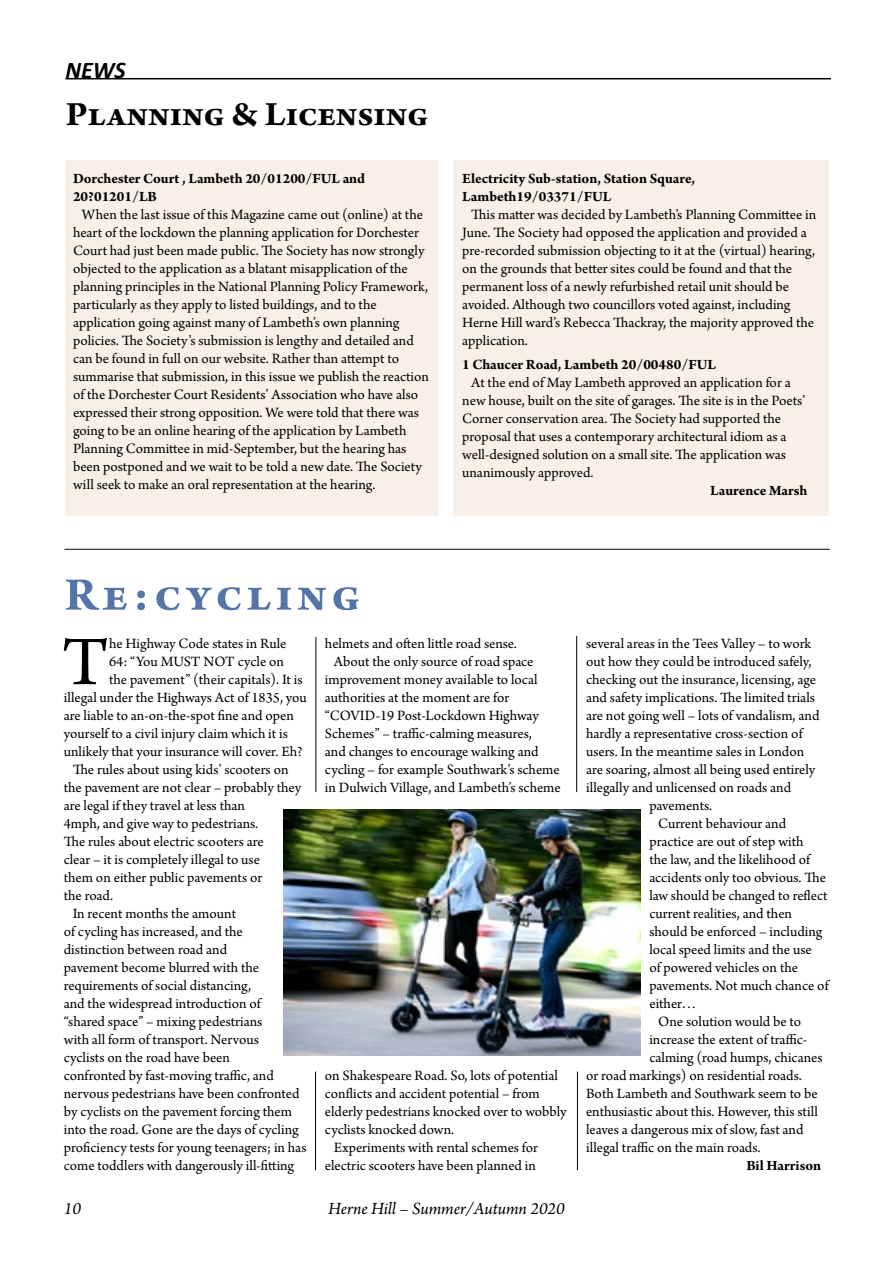
<style>
.page{position:relative;width:893px;height:1263px;background:#fff}
.page>*{position:absolute;margin:0;border:0;box-sizing:border-box;transform-origin:0 0}
.t1{font:73.2px "Arno Pro";color:#000}
.t2{font:700 49.5px "Arno Pro";letter-spacing:.085em;color:#5375a8}
.t3{font:700 36px "Arno Pro";letter-spacing:-.005em;color:#000}
.t4{font:italic 700 24px "Calibri";color:#000}
.t5{font:italic 18px "Arno Pro";color:#000}
.t6{font:15px/18px "Arno Pro";color:#000}
.t7{font:700 15px/18px "Arno Pro";color:#000}
</style>
<div class="page">
<hr style="left:577px;top:1071px;width:1px;height:99px;background:#000">
<div style="left:65px;top:160px;width:372px;height:355px;background:#f8efe8"></div>
<div style="left:454px;top:160px;width:375px;height:355px;background:#f8efe8"></div>
<hr style="left:65px;top:78px;width:766px;height:1px;background:#000">
<hr style="left:315px;top:1071px;width:1px;height:99px;background:#000">
<hr style="left:65px;top:549px;width:765px;height:1px;background:#000">
<img style="left:284px;top:809px;width:357px;height:246px">
<hr style="left:576px;top:636px;width:1px;height:156px;background:#000">
<hr style="left:316px;top:637px;width:1px;height:155px;background:#000">
<h3 class="t4" style="left:65px;top:53px;width:62px">NEWS</h3>
<h3 class="t3" style="left:66px;top:93px;width:364px">Planning &amp; Licensing</h3>
<p class="t7" style="left:73px;top:170px;width:294px">Dorchester Court , Lambeth 20/01200/FUL and<br>20?01201/LB</p>
<p class="t6" style="left:73px;top:206px;width:357px;text-indent:9px">When the last issue of this Magazine came out (online) at the heart of the lockdown the planning application for Dorchester Court had just been made public. The Society has now strongly objected to the application as a blatant misapplication of the planning principles in the National Planning Policy Framework, particularly as they apply to listed buildings, and to the application going against many of Lambeth’s own planning policies. The Society’s submission is lengthy and detailed and can be found in full on our website. Rather than attempt to summarise that submission, in this issue we publish the reaction of the Dorchester Court Residents’ Association who have also expressed their strong opposition. We were told that there was going to be an online hearing of the application by Lambeth Planning Committee in mid-September, but the hearing has been postponed and we wait to be told a new date. The Society will seek to make an oral representation at the hearing.</p>
<p class="t7" style="left:462px;top:170px;width:234px">Electricity Sub-station, Station Square,<br>Lambeth19/03371/FUL</p>
<p class="t6" style="left:462px;top:206px;width:355px;text-indent:9px">This matter was decided by Lambeth’s Planning Committee in June. The Society had opposed the application and provided a pre-recorded submission objecting to it at the (virtual) hearing, on the grounds that better sites could be found and that the permanent loss of a newly refurbished retail unit should be avoided. Although two councillors voted against, including Herne Hill ward’s Rebecca Thackray, the majority approved the application.</p>
<p class="t7" style="left:462px;top:356px;width:255px">1 Chaucer Road, Lambeth 20/00480/FUL</p>
<p class="t6" style="left:462px;top:374px;width:345px;text-indent:9px">At the end of May Lambeth approved an application for a new house, built on the site of garages. The site is in the Poets’ Corner conservation area. The Society had supported the proposal that uses a contemporary architectural idiom as a well-designed solution on a small site. The application was unanimously approved.</p>
<p class="t7" style="left:710px;top:482px;width:99px">Laurence Marsh</p>
<h2 class="t2" style="left:65px;top:566px;width:297px">Re:cycling</h2>
<h1 class="t1" style="left:62px;top:620px;width:48px">T</h1>
<p class="t6" style="left:109px;top:635px;width:179px">he Highway Code states in Rule</p>
<p class="t6" style="left:325px;top:635px;width:194px">helmets and often little road sense.</p>
<p class="t6" style="left:334px;top:653px;width:201px">About the only source of road space</p>
<p class="t6" style="left:325px;top:671px;width:214px">improvement money available to local</p>
<p class="t6" style="left:325px;top:689px;width:186px">authorities at the moment are for</p>
<p class="t6" style="left:325px;top:707px;width:215px">“COVID-19 Post-Lockdown Highway</p>
<p class="t6" style="left:325px;top:725px;width:209px">Schemes” – traffic-calming measures,</p>
<p class="t6" style="left:325px;top:743px;width:215px">and changes to encourage walking and</p>
<p class="t6" style="left:325px;top:761px;width:236px">cycling – for example Southwark’s scheme</p>
<p class="t6" style="left:325px;top:779px;width:237px">in Dulwich Village, and Lambeth’s scheme</p>
<p class="t6" style="left:109px;top:653px;width:176px">64: “You MUST NOT cycle on</p>
<p class="t6" style="left:109px;top:671px;width:195px">the pavement” (their capitals). It is</p>
<p class="t6" style="left:64px;top:689px;width:245px">illegal under the Highways Act of 1835, you</p>
<p class="t6" style="left:64px;top:707px;width:232px">are liable to an-on-the-spot fine and open</p>
<p class="t6" style="left:64px;top:725px;width:226px">yourself to a civil injury claim which it is</p>
<p class="t6" style="left:64px;top:743px;width:240px">unlikely that your insurance will cover. Eh?</p>
<p class="t6" style="left:73px;top:761px;width:217px">The rules about using kids’ scooters on</p>
<p class="t6" style="left:64px;top:779px;width:239px">the pavement are not clear – probably they</p>
<p class="t6" style="left:64px;top:797px;width:183px">are legal if they travel at less than</p>
<p class="t6" style="left:64px;top:815px;width:196px">4mph, and give way to pedestrians.</p>
<p class="t6" style="left:64px;top:833px;width:201px">The rules about electric scooters are</p>
<p class="t6" style="left:64px;top:851px;width:198px">clear – it is completely illegal to use</p>
<p class="t6" style="left:64px;top:869px;width:200px">them on either public pavements or</p>
<p class="t6" style="left:64px;top:887px;width:51px">the road.</p>
<p class="t6" style="left:73px;top:905px;width:165px">In recent months the amount</p>
<p class="t6" style="left:64px;top:923px;width:181px">of cycling has increased, and the</p>
<p class="t6" style="left:64px;top:941px;width:165px">distinction between road and</p>
<p class="t6" style="left:64px;top:959px;width:197px">pavement become blurred with the</p>
<p class="t6" style="left:64px;top:977px;width:189px">requirements of social distancing,</p>
<p class="t6" style="left:64px;top:995px;width:198px">and the widespread introduction of</p>
<p class="t6" style="left:64px;top:1013px;width:200px">“shared space” – mixing pedestrians</p>
<p class="t6" style="left:64px;top:1031px;width:197px">with all form of transport. Nervous</p>
<p class="t6" style="left:64px;top:1049px;width:168px">cyclists on the road have been</p>
<p class="t6" style="left:64px;top:1067px;width:212px">confronted by fast-moving traffic, and</p>
<p class="t6" style="left:64px;top:1085px;width:237px">nervous pedestrians have been confronted</p>
<p class="t6" style="left:64px;top:1103px;width:230px">by cyclists on the pavement forcing them</p>
<p class="t6" style="left:64px;top:1121px;width:236px">into the road. Gone are the days of cycling</p>
<p class="t6" style="left:64px;top:1139px;width:244px">proficiency tests for young teenagers; in has</p>
<p class="t6" style="left:64px;top:1157px;width:232px">come toddlers with dangerously ill-fitting</p>
<p class="t6" style="left:325px;top:1067px;width:235px">on Shakespeare Road. So, lots of potential</p>
<p class="t6" style="left:325px;top:1085px;width:216px">conflicts and accident potential – from</p>
<p class="t6" style="left:325px;top:1103px;width:243px">elderly pedestrians knocked over to wobbly</p>
<p class="t6" style="left:325px;top:1121px;width:131px">cyclists knocked down.</p>
<p class="t6" style="left:334px;top:1139px;width:206px">Experiments with rental schemes for</p>
<p class="t6" style="left:325px;top:1157px;width:213px">electric scooters have been planned in</p>
<p class="t5" style="left:64px;top:1198px;width:19px">10</p>
<p class="t5" style="left:328px;top:1198px;width:238px">Herne Hill – Summer/Autumn 2020</p>
<p class="t6" style="left:586px;top:635px;width:227px">several areas in the Tees Valley – to work</p>
<p class="t6" style="left:586px;top:653px;width:227px">out how they could be introduced safely,</p>
<p class="t6" style="left:586px;top:671px;width:232px">checking out the insurance, licensing, age</p>
<p class="t6" style="left:586px;top:689px;width:231px">and safety implications. The limited trials</p>
<p class="t6" style="left:586px;top:707px;width:235px">are not going well – lots of vandalism, and</p>
<p class="t6" style="left:586px;top:725px;width:218px">hardly a representative cross-section of</p>
<p class="t6" style="left:586px;top:743px;width:220px">users. In the meantime sales in London</p>
<p class="t6" style="left:586px;top:761px;width:231px">are soaring, almost all being used entirely</p>
<p class="t6" style="left:586px;top:779px;width:207px">illegally and unlicensed on roads and</p>
<p class="t6" style="left:649px;top:797px;width:64px">pavements.</p>
<p class="t6" style="left:658px;top:815px;width:129px">Current behaviour and</p>
<p class="t6" style="left:649px;top:833px;width:156px">practice are out of step with</p>
<p class="t6" style="left:649px;top:851px;width:162px">the law, and the likelihood of</p>
<p class="t6" style="left:649px;top:869px;width:178px">accidents only too obvious. The</p>
<p class="t6" style="left:649px;top:887px;width:180px">law should be changed to reflect</p>
<p class="t6" style="left:649px;top:905px;width:144px">current realities, and then</p>
<p class="t6" style="left:649px;top:923px;width:175px">should be enforced – including</p>
<p class="t6" style="left:649px;top:941px;width:164px">local speed limits and the use</p>
<p class="t6" style="left:649px;top:959px;width:150px">of powered vehicles on the</p>
<p class="t6" style="left:649px;top:977px;width:181px">pavements. Not much chance of</p>
<p class="t6" style="left:649px;top:995px;width:49px">either…</p>
<p class="t6" style="left:658px;top:1013px;width:144px">One solution would be to</p>
<p class="t6" style="left:649px;top:1031px;width:159px">increase the extent of traffic-</p>
<p class="t6" style="left:649px;top:1049px;width:175px">calming (road humps, chicanes</p>
<p class="t6" style="left:586px;top:1067px;width:217px">or road markings) on residential roads.</p>
<p class="t6" style="left:586px;top:1085px;width:233px">Both Lambeth and Southwark seem to be</p>
<p class="t6" style="left:586px;top:1103px;width:233px">enthusiastic about this. However, this still</p>
<p class="t6" style="left:586px;top:1121px;width:219px">leaves a dangerous mix of slow, fast and</p>
<p class="t6" style="left:586px;top:1139px;width:176px">illegal traffic on the main roads.</p>
<p class="t7" style="left:746px;top:1157px;width:76px">Bil Harrison</p>
</div>
